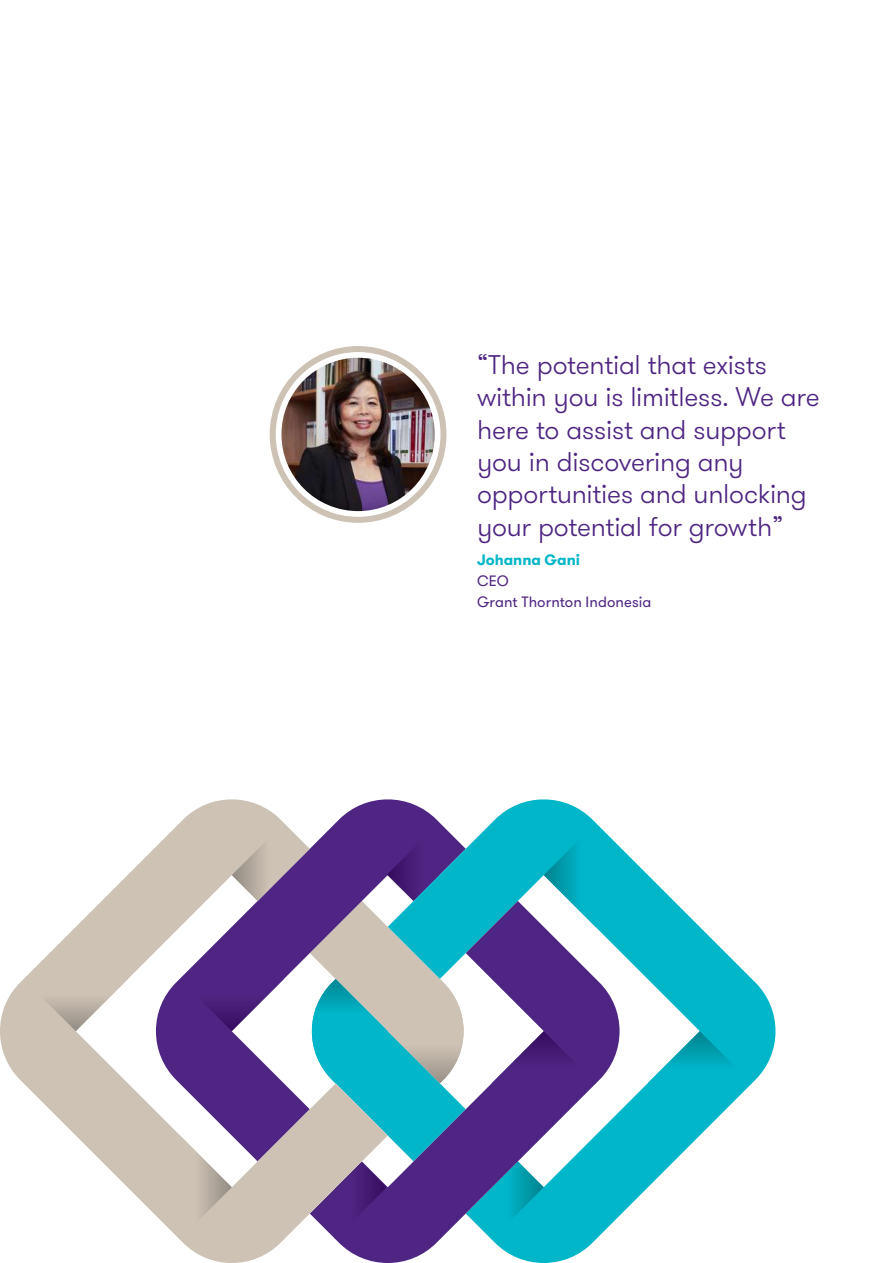
<style>
.page{position:relative;width:893px;height:1263px;background:#fff}
.page>*{position:absolute;margin:0;border:0;box-sizing:border-box;transform-origin:0 0}
.t1{font:300 27px/32.4px "GT Walsheim Pro";letter-spacing:-.01em;color:#4e2582}
.t2{font:15px/21px "GT Walsheim Pro";letter-spacing:.005em;color:#4e2582}
.t3{font:700 15px "GT Walsheim Pro";color:#00b6c8}
</style>
<div class="page">
<div style="left:270px;top:346px;width:176px;height:177px;border:6px solid #cdc2b4;border-radius:50%"></div>
<img style="left:281px;top:358px;width:154px;height:153px;border-radius:77px">
<svg style="left:388px;top:799px;width:387px;height:416px"></svg>
<svg style="left:544px;top:823px;width:52px;height:78px;background:#14b5c5"></svg>
<svg style="left:648px;top:1031px;width:105px;height:53px"></svg>
<svg style="left:388px;top:901px;width:232px;height:362px"></svg>
<svg style="left:0;top:799px;width:388px;height:464px"></svg>
<svg style="left:232px;top:823px;width:52px;height:78px;background:#bfb3b0"></svg>
<svg style="left:180px;top:1135px;width:52px;height:104px"></svg>
<svg style="left:24px;top:979px;width:104px;height:52px"></svg>
<svg style="left:180px;top:979px;width:104px;height:52px"></svg>
<svg style="left:492px;top:1031px;width:104px;height:52px"></svg>
<svg style="left:310px;top:823px;width:156px;height:416px;background:#6f90b0"></svg>
<p class="t1" style="left:477px;top:349px;width:344px">“The potential that exists within you is limitless. We are here to assist and support you in discovering any opportunities and unlocking your potential for growth”</p>
<p class="t3" style="left:477px;top:550px;width:104px">Johanna Gani</p>
<p class="t2" style="left:477px;top:571px;width:176px">CEO<br>Grant Thornton Indonesia</p>
</div>
